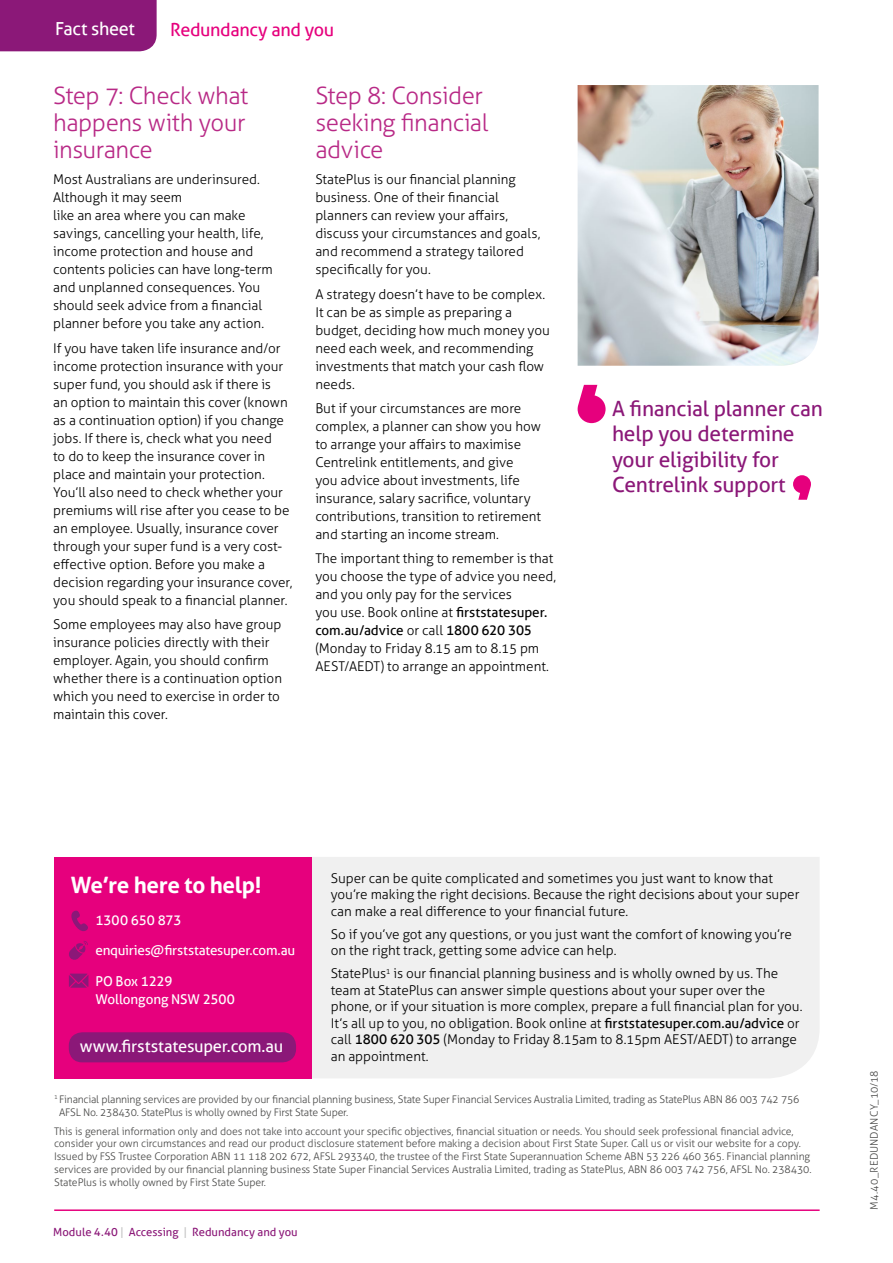
<style>
.page{position:relative;width:893px;height:1263px;background:#fff}
.page>*{position:absolute;margin:0;border:0;box-sizing:border-box;transform-origin:0 0}
.t1{font:300 24px/27px "Aller";letter-spacing:-.02em;color:#b82986;text-align:justify}
.t2{font:700 22.5px "Aller";letter-spacing:-.02em;color:#fff}
.t3{font:21px/25.5px "Aller";letter-spacing:-.01em;color:#8b1878}
.t4{font:18px "Aller";letter-spacing:-.02em;color:#e6007d}
.t5{font:18px "Aller";letter-spacing:-.015em;color:#fff}
.t6{font:16.5px "Aller";letter-spacing:-.01em;color:#fff}
.t7{font:300 13.5px/18px "Aller";letter-spacing:-.005em;color:#000}
.t8{font:13.5px/18px "Aller";letter-spacing:-.01em;color:#fff}
.t9{font:11.25px "Aller";color:#8b1878}
.t10{font:300 10.5px/12.8px "Aller";letter-spacing:-.01em;color:#4a4a49}
.t11{font:300 10.5px "Aller";letter-spacing:.01em;color:#4a4a49}
.s1{font-weight:400}
.s2{color:#c6c6c6}
</style>
<div class="page">
<hr style="left:54px;top:1209px;width:766px;height:2px;background:#e6007d">
<div style="left:0;top:0;width:157px;height:51px;background:#8b1878"></div>
<div style="left:311px;top:857px;width:508px;height:221px;background:#f0f0f0"></div>
<div style="left:54px;top:857px;width:257px;height:221px;background:#e6007d"></div>
<svg style="left:71px;top:911px;width:17px;height:20px"></svg>
<svg style="left:69px;top:973px;width:19px;height:15px"></svg>
<svg style="left:69px;top:941px;width:19px;height:19px"></svg>
<div style="left:69px;top:1032px;width:227px;height:30px;background:#8b1878;border-radius:14px"></div>
<img style="left:578px;top:85px;width:241px;height:281px">
<svg style="left:578px;top:385px;width:28px;height:38px"></svg>
<svg style="left:793px;top:475px;width:18px;height:25px"></svg>
<h3 class="t5" style="left:55px;top:18px;width:81px">Fact sheet</h3>
<h3 class="t4" style="left:170px;top:18px;width:166px">Redundancy and you</h3>
<h1 class="t1" style="left:53px;top:82px;width:197px">Step 7: Check what happens with your insurance</h1>
<p class="t7" style="left:53px;top:171px;width:221px">Most Australians are underinsured.<br>Although it may seem<br>like an area where you can make savings, cancelling your health, life, income protection and house and contents policies can have long-term and unplanned consequences. You should seek advice from a financial planner before you take any action.</p>
<p class="t7" style="left:53px;top:339px;width:241px">If you have taken life insurance and/or income protection insurance with your super fund, you should ask if there is<br>an option to maintain this cover (known as a continuation option) if you change jobs. If there is, check what you need<br>to do to keep the insurance cover in place and maintain your protection.<br>You’ll also need to check whether your premiums will rise after you cease to be an employee. Usually, insurance cover through your super fund is a very cost&shy;effective option. Before you make a decision regarding your insurance cover, you should speak to a financial planner.</p>
<p class="t7" style="left:53px;top:615px;width:230px">Some employees may also have group insurance policies directly with their employer. Again, you should confirm whether there is a continuation option which you need to exercise in order to maintain this cover.</p>
<h1 class="t1" style="left:315px;top:82px;width:175px;text-align:left">Step 8: Consider seeking financial advice</h1>
<p class="t7" style="left:315px;top:171px;width:227px">StatePlus is our financial planning business. One of their financial planners can review your affairs, discuss your circumstances and goals, and recommend a strategy tailored specifically for you.</p>
<p class="t7" style="left:315px;top:285px;width:236px">A strategy doesn’t have to be complex.<br>It can be as simple as preparing a budget, deciding how much money you need each week, and recommending investments that match your cash flow needs.</p>
<p class="t7" style="left:315px;top:399px;width:227px">But if your circumstances are more complex, a planner can show you how to arrange your affairs to maximise Centrelink entitlements, and give<br>you advice about investments, life insurance, salary sacrifice, voluntary contributions, transition to retirement and starting an income stream.</p>
<p class="t7" style="left:315px;top:550px;width:242px">The important thing to remember is that you choose the type of advice you need, and you only pay for the services<br>you use. Book online at <span class="s1">firststatesuper. com.au/advice</span> or call <span class="s1">1800 620 305 </span>(Monday to Friday 8.15 am to 8.15 pm AEST/AEDT) to arrange an appointment.</p>
<h3 class="t3" style="left:612px;top:396px;width:212px">A financial planner can help you determine your eligibility for<br>Centrelink support</h3>
<h2 class="t2" style="left:71px;top:871px;width:192px">We’re here to help!</h2>
<p class="t8" style="left:95px;top:911px;width:88px">1300 650 873</p>
<p class="t8" style="left:95px;top:941px;width:201px">enquiries@firststatesuper.com.au</p>
<p class="t8" style="left:95px;top:972px;width:141px">PO Box 1229<br>Wollongong NSW 2500</p>
<p class="t6" style="left:80px;top:1036px;width:205px">www.firststatesuper.com.au</p>
<p class="t7" style="left:331px;top:870px;width:470px;line-height:16.5px">Super can be quite complicated and sometimes you just want to know that you’re making the right decisions. Because the right decisions about your super can make a real difference to your financial future.</p>
<p class="t7" style="left:331px;top:926px;width:463px;line-height:16.5px">So if you’ve got any questions, or you just want the comfort of knowing you’re on the right track, getting some advice can help.</p>
<p class="t7" style="left:331px;top:965px;width:473px;line-height:16.5px">StatePlus<sup>1</sup> is our financial planning business and is wholly owned by us. The team at StatePlus can answer simple questions about your super over the phone, or if your situation is more complex, prepare a full financial plan for you.<br>It’s all up to you, no obligation. Book online at <span class="s1">firststatesuper.com.au/advice</span> or call <span class="s1">1800 620 305</span> (Monday to Friday 8.15am to 8.15pm AEST/AEDT) to arrange an appointment.</p>
<p class="t10" style="left:59px;top:1093px;width:742px;text-indent:-5px"><sup>1</sup> Financial planning services are provided by our financial planning business, State Super Financial Services Australia Limited, trading as StatePlus ABN 86 003 742 756<br>AFSL No. 238430. StatePlus is wholly owned by First State Super.</p>
<p class="t10" style="left:54px;top:1124px;width:759px">This is general information only and does not take into account your specific objectives, financial situation or needs. You should seek professional financial advice, consider your own circumstances and read our product disclosure statement before making a decision about First State Super. Call us or visit our website for a copy.<br>Issued by FSS Trustee Corporation ABN 11 118 202 672, AFSL 293340, the trustee of the First State Superannuation Scheme ABN 53 226 460 365. Financial planning services are provided by our financial planning business State Super Financial Services Australia Limited, trading as StatePlus, ABN 86 003 742 756, AFSL No. 238430.<br>StatePlus is wholly owned by First State Super.</p>
<p class="t9" style="left:53px;top:1225px;width:246px">Module 4.40 <span class="s2">|</span> Accessing <span class="s2">|</span> Redundancy and you</p>
<p class="t11" style="left:868px;top:1210px;width:141px;rotate:-90deg">M4.40_REDUNDANCY_10/18</p>
</div>
